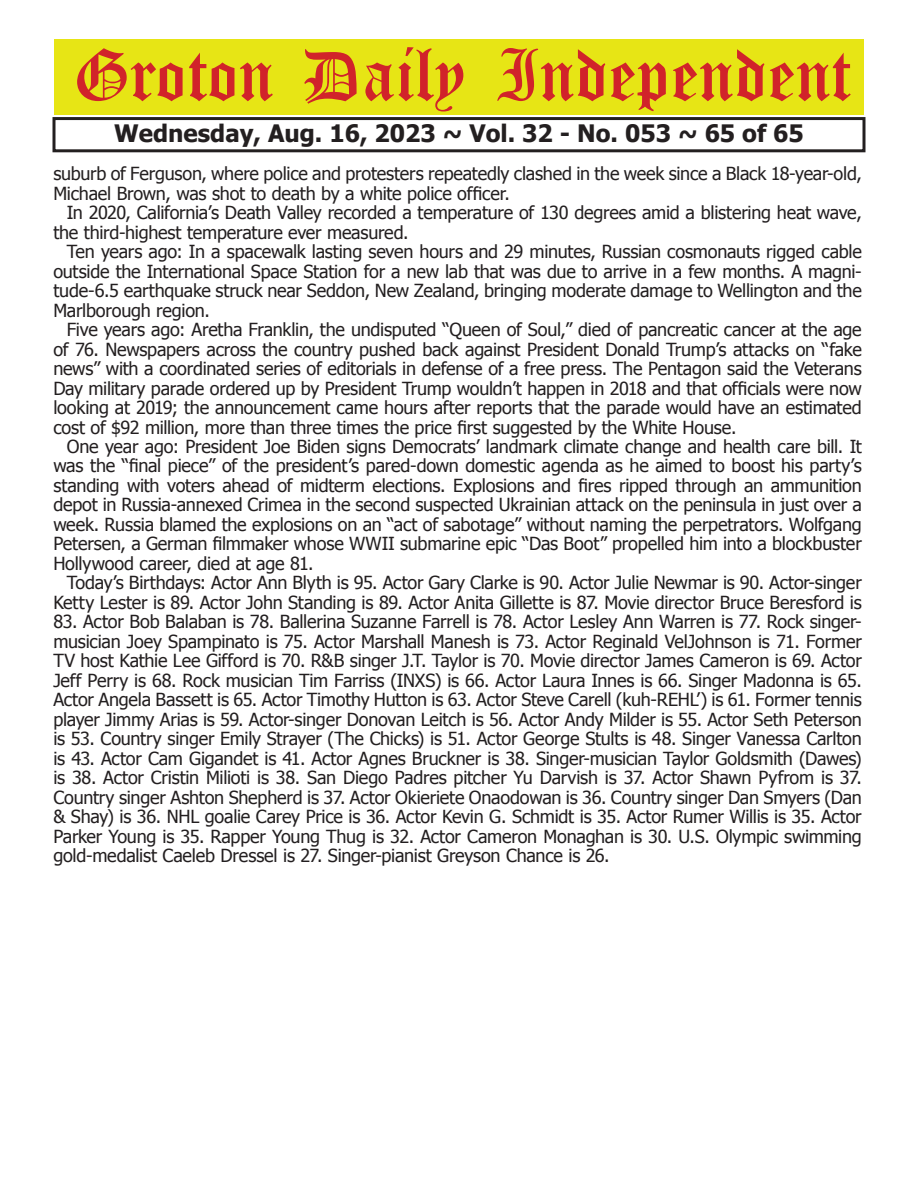
<style>
.page{position:relative;width:918px;height:1188px;background:#fff}
.page>*{position:absolute;margin:0;border:0;box-sizing:border-box;transform-origin:0 0}
.t1{font:54px "Old English Five";color:#d1232a}
.t2{font:700 24px "Tahoma";color:#231f20}
.t3{font:18px/19.5px "Tahoma";letter-spacing:-.01em;color:#231f20;text-align:justify}
</style>
<div class="page">
<div style="left:52px;top:117px;width:814px;height:35px;border:3px solid #231f20"></div>
<div style="left:54px;top:40px;width:810px;height:75px;background:#e7e515"></div>
<h1 class="t1" style="left:73px;top:50px;width:779px">Groton Daily Independent</h1>
<h2 class="t2" style="left:114px;top:116px;width:691px">Wednesday, Aug. 16, 2023 ~ Vol. 32 - No. 053 ~ 65 of 65</h2>
<p class="t3" style="left:53px;top:163px;width:810px">suburb of Ferguson, where police and protesters repeatedly clashed in the week since a Black 18-year-old,<br>Michael Brown, was shot to death by a white police officer.</p>
<p class="t3" style="left:53px;top:202px;width:810px;text-indent:14px">In 2020, California’s Death Valley recorded a temperature of 130 degrees amid a blistering heat wave, the third-highest temperature ever measured.</p>
<p class="t3" style="left:53px;top:241px;width:810px;text-indent:14px">Ten years ago: In a spacewalk lasting seven hours and 29 minutes, Russian cosmonauts rigged cable outside the International Space Station for a new lab that was due to arrive in a few months. A magni&shy;tude-6.5 earthquake struck near Seddon, New Zealand, bringing moderate damage to Wellington and the Marlborough region.</p>
<p class="t3" style="left:53px;top:319px;width:810px;text-indent:14px">Five years ago: Aretha Franklin, the undisputed “Queen of Soul,” died of pancreatic cancer at the age of 76. Newspapers across the country pushed back against President Donald Trump’s attacks on “fake news” with a coordinated series of editorials in defense of a free press. The Pentagon said the Veterans Day military parade ordered up by President Trump wouldn’t happen in 2018 and that officials were now looking at 2019; the announcement came hours after reports that the parade would have an estimated cost of $92 million, more than three times the price first suggested by the White House.</p>
<p class="t3" style="left:53px;top:436px;width:810px;text-indent:14px">One year ago: President Joe Biden signs Democrats’ landmark climate change and health care bill. It was the “final piece” of the president’s pared-down domestic agenda as he aimed to boost his party’s standing with voters ahead of midterm elections. Explosions and fires ripped through an ammunition depot in Russia-annexed Crimea in the second suspected Ukrainian attack on the peninsula in just over a week. Russia blamed the explosions on an “act of sabotage” without naming the perpetrators. Wolfgang Petersen, a German filmmaker whose WWII submarine epic “Das Boot” propelled him into a blockbuster Hollywood career, died at age 81.</p>
<p class="t3" style="left:53px;top:572px;width:810px;text-align:right">Today’s Birthdays: Actor Ann Blyth is 95. Actor Gary Clarke is 90. Actor Julie Newmar is 90. Actor-singer<br>Ketty Lester is 89. Actor John Standing is 89. Actor Anita Gillette is 87. Movie director Bruce Beresford is</p>
<p class="t3" style="left:53px;top:611px;width:810px">83. Actor Bob Balaban is 78. Ballerina Suzanne Farrell is 78. Actor Lesley Ann Warren is 77. Rock singer&shy;musician Joey Spampinato is 75. Actor Marshall Manesh is 73. Actor Reginald VelJohnson is 71. Former TV host Kathie Lee Gifford is 70. R&amp;B singer J.T. Taylor is 70. Movie director James Cameron is 69. Actor Jeff Perry is 68. Rock musician Tim Farriss (INXS) is 66. Actor Laura Innes is 66. Singer Madonna is 65.<br>Actor Angela Bassett is 65. Actor Timothy Hutton is 63. Actor Steve Carell (kuh-REHL’) is 61. Former tennis player Jimmy Arias is 59. Actor-singer Donovan Leitch is 56. Actor Andy Milder is 55. Actor Seth Peterson is 53. Country singer Emily Strayer (The Chicks) is 51. Actor George Stults is 48. Singer Vanessa Carlton is 43. Actor Cam Gigandet is 41. Actor Agnes Bruckner is 38. Singer-musician Taylor Goldsmith (Dawes) is 38. Actor Cristin Milioti is 38. San Diego Padres pitcher Yu Darvish is 37. Actor Shawn Pyfrom is 37.<br>Country singer Ashton Shepherd is 37. Actor Okieriete Onaodowan is 36. Country singer Dan Smyers (Dan &amp; Shay) is 36. NHL goalie Carey Price is 36. Actor Kevin G. Schmidt is 35. Actor Rumer Willis is 35. Actor Parker Young is 35. Rapper Young Thug is 32. Actor Cameron Monaghan is 30. U.S. Olympic swimming gold-medalist Caeleb Dressel is 27. Singer-pianist Greyson Chance is 26.</p>
</div>
